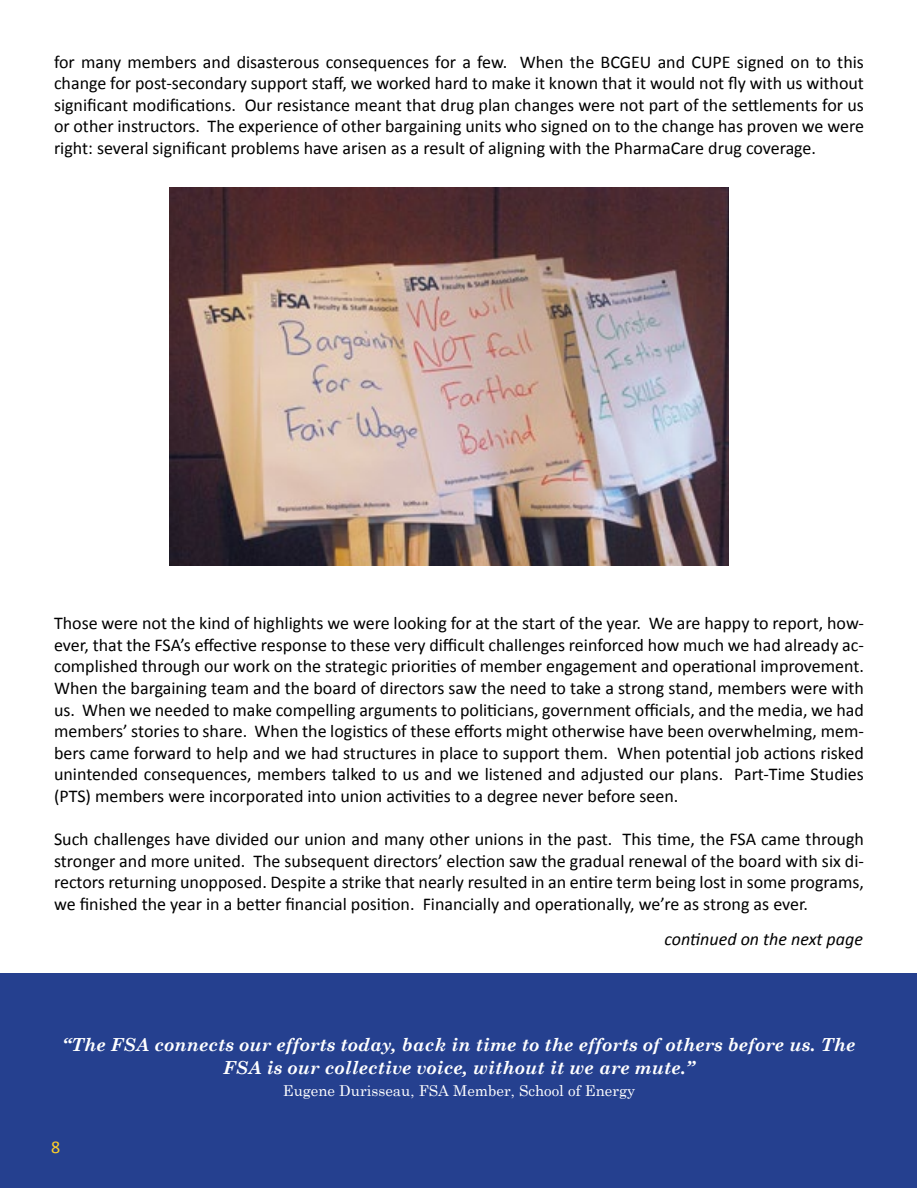
<style>
.page{position:relative;width:918px;height:1188px;background:#fff}
.page>*{position:absolute;margin:0;border:0;box-sizing:border-box;transform-origin:0 0}
.t1{font:18px/21.6px "Calibri";color:#000;text-align:justify}
.t2{font:italic 700 18px/22.5px "Century Schoolbook";color:#fff;text-align:center}
.t3{font:italic 18px "Calibri";color:#000}
.t4{font:18px "Calibri";color:#ffd128}
.t5{font:15px "Century Schoolbook";color:#fff}
</style>
<div class="page">
<div style="left:0;top:973px;width:917px;height:215px;background:#25408f"></div>
<img style="left:170px;top:188px;width:559px;height:378px">
<p class="t1" style="left:54px;top:51px;width:812px">for many members and disasterous consequences for a few. When the BCGEU and CUPE signed on to this change for post-secondary support staff, we worked hard to make it known that it would not fly with us without significant modifications. Our resistance meant that drug plan changes were not part of the settlements for us or other instructors. The experience of other bargaining units who signed on to the change has proven we were right: several significant problems have arisen as a result of aligning with the PharmaCare drug coverage.</p>
<p class="t1" style="left:54px;top:612px;width:812px">Those were not the kind of highlights we were looking for at the start of the year. We are happy to report, how&shy;ever, that the FSA’s effective response to these very difficult challenges reinforced how much we had already ac&shy;complished through our work on the strategic priorities of member engagement and operational improvement.<br>When the bargaining team and the board of directors saw the need to take a strong stand, members were with us. When we needed to make compelling arguments to politicians, government officials, and the media, we had members’ stories to share. When the logistics of these efforts might otherwise have been overwhelming, mem&shy;bers came forward to help and we had structures in place to support them. When potential job actions risked unintended consequences, members talked to us and we listened and adjusted our plans. Part-Time Studies (PTS) members were incorporated into union activities to a degree never before seen.</p>
<p class="t1" style="left:54px;top:828px;width:812px">Such challenges have divided our union and many other unions in the past. This time, the FSA came through stronger and more united. The subsequent directors’ election saw the gradual renewal of the board with six di&shy;rectors returning unopposed. Despite a strike that nearly resulted in an entire term being lost in some programs, we finished the year in a better financial position. Financially and operationally, we’re as strong as ever.</p>
<p class="t3" style="left:665px;top:927px;width:200px">continued on the next page</p>
<p class="t2" style="left:62px;top:1033px;width:794px">“The FSA connects our efforts today, back in time to the efforts of others before us. The<br>FSA is our collective voice, without it we are mute.”</p>
<p class="t5" style="left:283px;top:1078px;width:354px">Eugene Durisseau, FSA Member, School of Energy</p>
<p class="t4" style="left:51px;top:1136px;width:11px">8</p>
</div>
